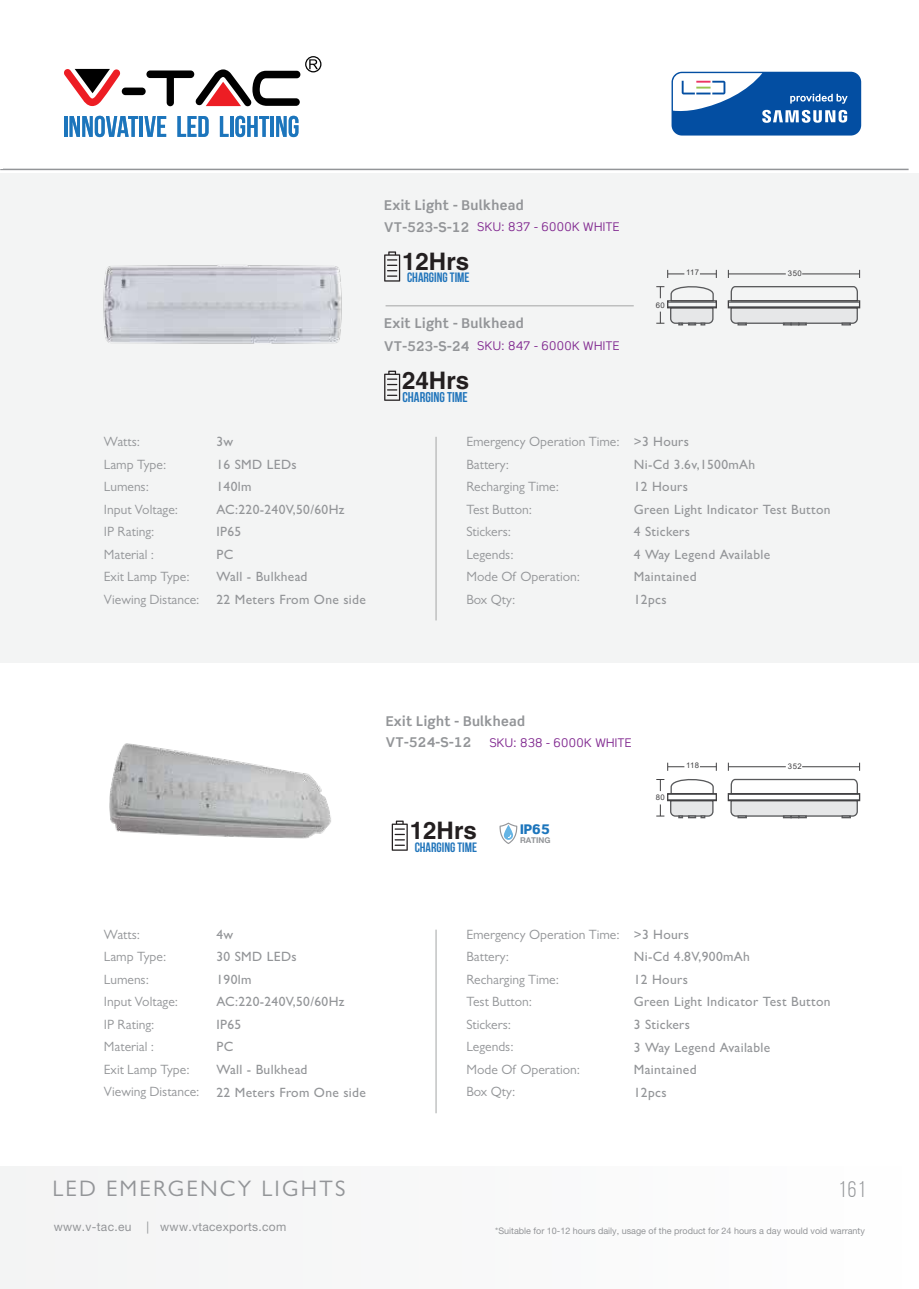
<style>
.page{position:relative;width:919px;height:1289px;background:#fff}
.page>*{position:absolute;margin:0;border:0;box-sizing:border-box;transform-origin:0 0}
.t1{font:700 24.15px "Helvetica LT Std";color:#231f20}
.t2{font:22.5px "Gill Sans MT Pro";letter-spacing:.1em;color:#939598}
.t3{font:22.5px "Bebas Neue";color:#939598}
.t4{font:700 14.1px "Bebas Neue";color:#2175bb}
.t5{font:13.5px/22.5px "Gill Sans MT Pro";color:#939598}
.t6{font:500 13.5px/22.5px "Gill Sans MT Pro";letter-spacing:.025em;color:#939598}
.t7{font:700 13.5px/21.6px "Scene Std";letter-spacing:.025em;color:#939598}
.t8{font:700 13.5px "Bebas Neue";color:#2175bb}
.t9{font:900 13.35px "Scene Std";color:#1c75bc}
.t10{font:12px "Scene Std";letter-spacing:.025em;color:#812990}
.t11{font:12px "Helvetica Neue LT Pro";letter-spacing:.025em;color:#939598}
.t12{font:9px "Helvetica Neue LT Pro";color:#939598}
.t13{font:700 7.95px "Helvetica Neue LT Pro";color:#939598}
.t14{font:7.8px "Arial";letter-spacing:.055em;color:#414042}
</style>
<div class="page">
<hr style="left:64px;top:116px;width:3px;height:21px;background:#1c75bc">
<svg style="left:70px;top:116px;width:68px;height:21px"></svg>
<hr style="left:140px;top:116px;width:3px;height:21px;background:#1c75bc">
<svg style="left:144px;top:116px;width:22px;height:21px"></svg>
<svg style="left:177px;top:116px;width:31px;height:21px"></svg>
<svg style="left:220px;top:116px;width:8px;height:21px"></svg>
<hr style="left:230px;top:116px;width:3px;height:21px;background:#1c75bc">
<svg style="left:235px;top:116px;width:34px;height:21px"></svg>
<hr style="left:270px;top:116px;width:4px;height:21px;background:#1c75bc">
<svg style="left:276px;top:116px;width:22px;height:21px"></svg>
<div style="left:122px;top:88px;width:24px;height:7px;background:#000;border-radius:4px"></div>
<div style="left:146px;top:70px;width:48px;height:8px;background:#000;border-radius:4px"></div>
<div style="left:167px;top:71px;width:7px;height:35px;background:#000;border-radius:4px"></div>
<svg style="left:64px;top:69px;width:57px;height:37px"></svg>
<svg style="left:195px;top:56px;width:126px;height:50px"></svg>
<hr style="left:0;top:169px;width:908px;height:1px;background:#939598">
<svg style="left:671px;top:72px;width:190px;height:63px"></svg>
<div style="left:0;top:174px;width:918px;height:489px;background:#f3f4f4"></div>
<img style="left:103px;top:265px;width:239px;height:79px">
<svg style="left:729px;top:286px;width:129px;height:39px"></svg>
<div style="left:727px;top:300px;width:133px;height:8px;border:1px solid #414042"></div>
<div style="left:667px;top:300px;width:50px;height:8px;border:1px solid #414042"></div>
<svg style="left:656px;top:286px;width:58px;height:39px"></svg>
<svg style="left:667px;top:270px;width:17px;height:8px"></svg>
<hr style="left:728px;top:274px;width:57px;height:1px;background:#414042">
<svg style="left:700px;top:270px;width:17px;height:8px"></svg>
<hr style="left:802px;top:274px;width:57px;height:1px;background:#414042">
<hr style="left:436px;top:437px;width:1px;height:183px;background:#a4a5a5">
<hr style="left:385px;top:305px;width:248px;height:1px;background:#a4a5a5">
<svg style="left:384px;top:251px;width:16px;height:30px"></svg>
<svg style="left:384px;top:370px;width:16px;height:31px"></svg>
<img style="left:109px;top:743px;width:222px;height:96px">
<svg style="left:729px;top:778px;width:129px;height:40px"></svg>
<div style="left:727px;top:793px;width:133px;height:8px;border:1px solid #414042"></div>
<div style="left:667px;top:793px;width:50px;height:8px;border:1px solid #414042"></div>
<svg style="left:656px;top:779px;width:58px;height:39px"></svg>
<svg style="left:667px;top:762px;width:17px;height:8px"></svg>
<hr style="left:728px;top:766px;width:57px;height:1px;background:#414042">
<svg style="left:699px;top:762px;width:18px;height:8px"></svg>
<hr style="left:802px;top:766px;width:57px;height:1px;background:#414042">
<svg style="left:499px;top:822px;width:18px;height:22px"></svg>
<svg style="left:391px;top:820px;width:17px;height:30px"></svg>
<hr style="left:436px;top:929px;width:1px;height:184px;background:#a4a5a5">
<div style="left:0;top:1166px;width:918px;height:122px;background:#f8f8f8"></div>
<p class="t7" style="left:384px;top:194px;width:141px">Exit Light - Bulkhead</p>
<p class="t7" style="left:384px;top:217px;width:87px">VT-523-S-12</p>
<h1 class="t1" style="left:402px;top:246px;width:69px">12Hrs</h1>
<p class="t8" style="left:407px;top:270px;width:64px">CHARGING TIME</p>
<p class="t10" style="left:477px;top:219px;width:144px">SKU: 837 - 6000K WHITE</p>
<p class="t7" style="left:384px;top:312px;width:141px">Exit Light - Bulkhead</p>
<p class="t7" style="left:384px;top:335px;width:87px">VT-523-S-24</p>
<h1 class="t1" style="left:402px;top:365px;width:69px">24Hrs</h1>
<p class="t4" style="left:402px;top:389px;width:67px">CHARGING TIME</p>
<p class="t10" style="left:477px;top:338px;width:144px">SKU: 847 - 6000K WHITE</p>
<p class="t14" style="left:655px;top:299px;width:11px">60</p>
<p class="t14" style="left:686px;top:267px;width:15px">117</p>
<p class="t14" style="left:787px;top:268px;width:15px">350</p>
<p class="t5" style="left:104px;top:430px;width:97px">Watts:<br>Lamp Type:<br>Lumens:<br>Input Voltage:<br>IP Rating:<br>Material :<br>Exit Lamp Type:<br>Viewing Distance:</p>
<p class="t5" style="left:466px;top:430px;width:155px">Emergency Operation Time:<br>Battery:<br>Recharging Time:<br>Test Button:<br>Stickers:<br>Legends:<br>Mode Of Operation:<br>Box Qty:</p>
<p class="t6" style="left:216px;top:430px;width:151px">3w<br>16 SMD LEDs<br>140lm<br>AC:220-240V,50/60Hz<br>IP65<br>PC<br>Wall - Bulkhead<br>22 Meters From One side</p>
<p class="t6" style="left:633px;top:430px;width:198px">&gt;3 Hours<br>Ni-Cd 3.6v,1500mAh<br>12 Hours<br>Green Light Indicator Test Button<br>4 Stickers<br>4 Way Legend Available<br>Maintained<br>12pcs</p>
<p class="t7" style="left:385px;top:709px;width:141px">Exit Light - Bulkhead<br>VT-524-S-12</p>
<p class="t10" style="left:489px;top:735px;width:144px">SKU: 838 - 6000K WHITE</p>
<h1 class="t1" style="left:409px;top:815px;width:69px">12Hrs</h1>
<p class="t8" style="left:414px;top:839px;width:64px">CHARGING TIME</p>
<p class="t9" style="left:520px;top:820px;width:31px">IP65</p>
<p class="t13" style="left:520px;top:834px;width:32px">RATING</p>
<p class="t14" style="left:655px;top:792px;width:11px">80</p>
<p class="t14" style="left:686px;top:760px;width:15px">118</p>
<p class="t14" style="left:787px;top:760px;width:15px">352</p>
<p class="t5" style="left:104px;top:922px;width:97px">Watts:<br>Lamp Type:<br>Lumens:<br>Input Voltage:<br>IP Rating:<br>Material :<br>Exit Lamp Type:<br>Viewing Distance:</p>
<p class="t5" style="left:466px;top:922px;width:155px">Emergency Operation Time:<br>Battery:<br>Recharging Time:<br>Test Button:<br>Stickers:<br>Legends:<br>Mode Of Operation:<br>Box Qty:</p>
<p class="t6" style="left:216px;top:923px;width:151px">4w<br>30 SMD LEDs<br>190lm<br>AC:220-240V,50/60Hz<br>IP65<br>PC<br>Wall - Bulkhead<br>22 Meters From One side</p>
<p class="t6" style="left:633px;top:923px;width:198px">&gt;3 Hours<br>Ni-Cd 4.8V,900mAh<br>12 Hours<br>Green Light Indicator Test Button<br>3 Stickers<br>3 Way Legend Available<br>Maintained<br>12pcs</p>
<h2 class="t2" style="left:52px;top:1174px;width:294px">LED EMERGENCY LIGHTS</h2>
<h2 class="t3" style="left:839px;top:1177px;width:27px">161</h2>
<p class="t11" style="left:54px;top:1219px;width:234px">www.v-tac.eu | www.vtacexports.com</p>
<p class="t12" style="left:495px;top:1224px;width:371px">*Suitable for 10-12 hours daily, usage of the product for 24 hours a day would void warranty</p>
</div>
